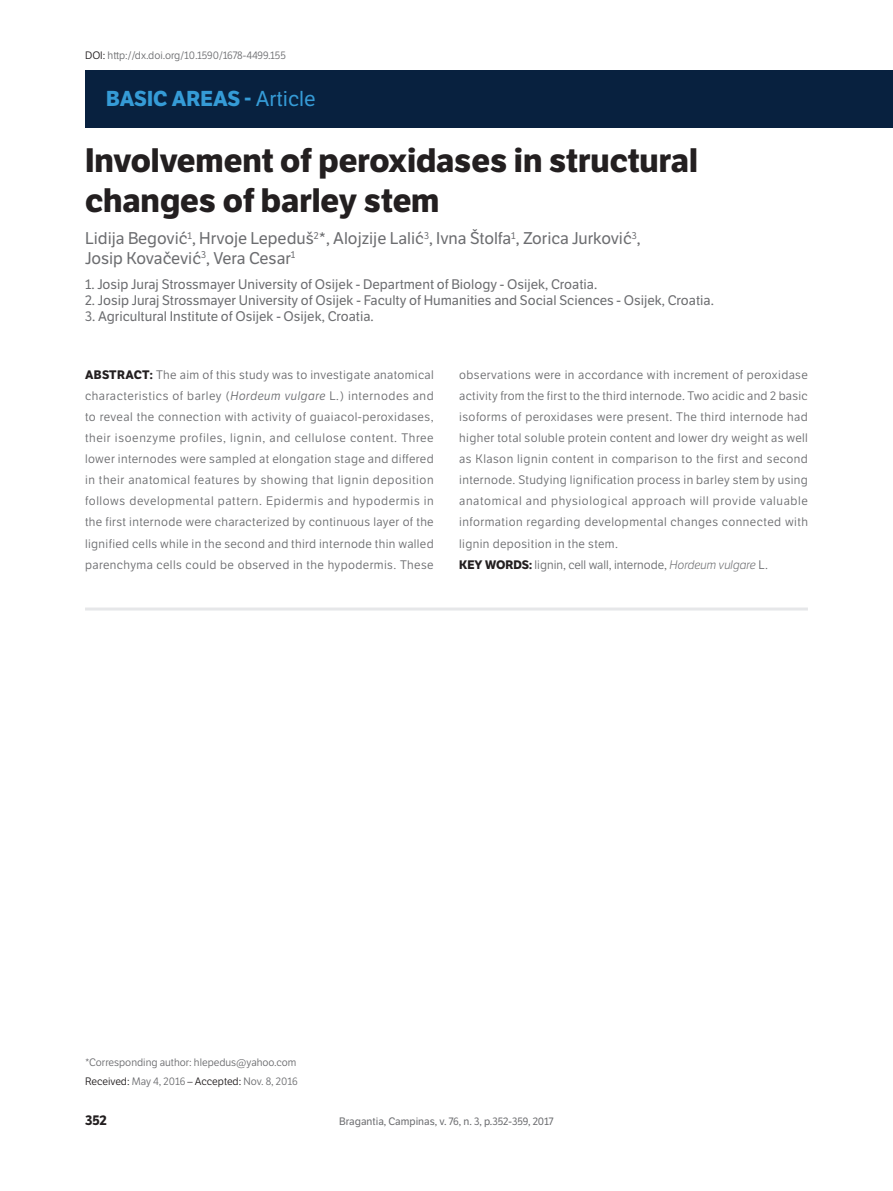
<style>
.page{position:relative;width:893px;height:1191px;background:#fff}
.page>*{position:absolute;margin:0;border:0;box-sizing:border-box;transform-origin:0 0}
.t1{font:700 33px/39.6px "LFT Etica";color:#231f20}
.t2{font:700 21px "LFT Etica";color:#359bd6}
.t3{font:16.5px/19.5px "LFT Etica";color:#6c6d70}
.t4{font:13.5px "LFT Etica";color:#6c6d70}
.t5{font:700 13.5px "LFT Etica";color:#231f20}
.t6{font:12px/21px "LFT Etica";letter-spacing:.035em;color:#6c6d70;text-align:justify}
.t7{font:10.5px/18.9px "LFT Etica";color:#6c6d70}
.t8{font:10.5px "LFT Etica";color:#6c6d70}
.s1{color:#231f20}
.s2{font-weight:400}
.s3{font-weight:700;color:#231f20}
.s4{font-style:italic}
.s5{font-weight:300;font-style:italic}
</style>
<div class="page">
<div style="left:85px;top:70px;width:808px;height:57px;background:#08213f"></div>
<hr style="left:85px;top:607px;width:723px;height:3px;background:#e6e7e9">
<p class="t7" style="left:85px;top:46px;width:203px"><span class="s1">DOI:</span> http://dx.doi.org/10.1590/1678-4499.155</p>
<h2 class="t2" style="left:106px;top:86px;width:211px">BASIC AREAS - <span class="s2">Article</span></h2>
<h1 class="t1" style="left:85px;top:141px;width:614px">Involvement of peroxidases in structural changes of barley stem</h1>
<h3 class="t3" style="left:85px;top:229px;width:557px">Lidija Begović<sup>1</sup>, Hrvoje Lepeduš<sup>2</sup>*, Alojzije Lalić<sup>3</sup>, Ivna Štolfa<sup>1</sup>, Zorica Jurković<sup>3</sup>,<br>Josip Kovačević<sup>3</sup>, Vera Cesar<sup>1</sup></h3>
<p class="t4" style="left:85px;top:276px;width:514px">1. Josip Juraj Strossmayer University of Osijek - Department of Biology - Osijek, Croatia.</p>
<p class="t4" style="left:85px;top:292px;width:630px">2. Josip Juraj Strossmayer University of Osijek - Faculty of Humanities and Social Sciences - Osijek, Croatia.</p>
<p class="t4" style="left:85px;top:308px;width:290px">3. Agricultural Institute of Osijek - Osijek, Croatia.</p>
<p class="t6" style="left:85px;top:365px;width:350px"><span class="s3">ABSTRACT:</span> The aim of this study was to investigate anatomical characteristics of barley (<span class="s4">Hordeum vulgare</span> L<span class="s4">.</span>) internodes and to reveal the connection with activity of guaiacol-peroxidases, their isoenzyme profiles, lignin, and cellulose content. Three lower internodes were sampled at elongation stage and differed in their anatomical features by showing that lignin deposition follows developmental pattern. Epidermis and hypodermis in the first internode were characterized by continuous layer of the lignified cells while in the second and third internode thin walled parenchyma cells could be observed in the hypodermis. These</p>
<p class="t6" style="left:459px;top:365px;width:350px;text-align:left">observations were in accordance with increment of peroxidase activity from the first to the third internode. Two acidic and 2 basic isoforms of peroxidases were present. The third internode had higher total soluble protein content and lower dry weight as well as Klason lignin content in comparison to the first and second internode. Studying lignification process in barley stem by using anatomical and physiological approach will provide valuable information regarding developmental changes connected with lignin deposition in the stem.<br><span class="s3">Key words:</span> lignin, cell wall, internode, <span class="s5">Hordeum vulgare</span> L.</p>
<p class="t7" style="left:85px;top:1052px;width:214px">*Corresponding author: hlepedus@yahoo.com<br><span class="s1">Received:</span> May 4, 2016 <span class="s1">– Accepted:</span> Nov. 8, 2016</p>
<p class="t5" style="left:85px;top:1112px;width:23px">352</p>
<p class="t8" style="left:339px;top:1115px;width:216px">Bragantia, Campinas, v. 76, n. 3, p.352-359, 2017</p>
</div>
